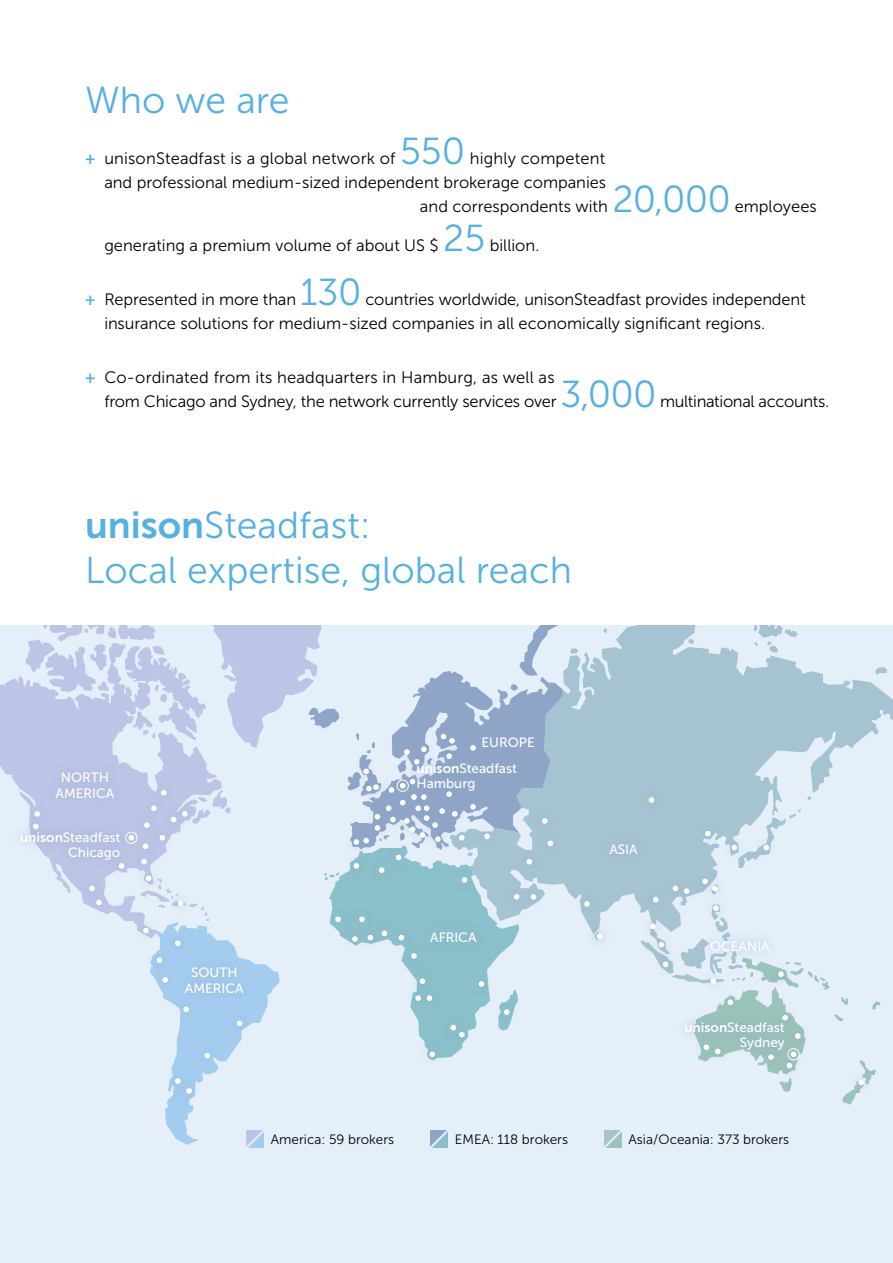
<style>
.page{position:relative;width:893px;height:1263px;background:#fff}
.page>*{position:absolute;margin:0;border:0;box-sizing:border-box;transform-origin:0 0}
.t1{font:37.5px/45px "Museo Sans 300";color:#56b0e1}
.t2{font:16.5px/24px "Museo Sans 300";letter-spacing:-.005em;color:#000;text-align:right}
.t3{font:13.5px/15px "Museo Sans 500";color:#fff;text-align:center}
.t4{font:13.5px "Museo Sans 300";color:#000}
.s1{font-family:"Museo Sans 700";color:#56b0e1}
.s2{font-family:"Museo Sans 700"}
</style>
<div class="page">
<div style="left:0;top:625px;width:893px;height:638px;background:#e4effa"></div>
<svg style="left:604px;top:1131px;width:17px;height:17px"></svg>
<svg style="left:578px;top:625px;width:315px;height:110px;fill:#a6c3d1"></svg>
<svg style="left:875px;top:667px;width:12px;height:8px"></svg>
<svg style="left:754px;top:625px;width:44px;height:28px"></svg>
<svg style="left:688px;top:639px;width:6px;height:5px"></svg>
<svg style="left:603px;top:628px;width:4px;height:5px"></svg>
<svg style="left:0;top:676px;width:26px;height:122px;fill:#bcc5e6"></svg>
<div style="left:23px;top:724px;width:850px;height:379px;background:#8ea5c8;opacity:.7"></div>
<svg style="left:584px;top:901px;width:6px;height:6px"></svg>
<svg style="left:705px;top:831px;width:6px;height:5px"></svg>
<svg style="left:730px;top:809px;width:71px;height:59px"></svg>
<svg style="left:595px;top:932px;width:7px;height:8px"></svg>
<svg style="left:649px;top:797px;width:5px;height:6px"></svg>
<svg style="left:641px;top:878px;width:240px;height:226px"></svg>
<svg style="left:26px;top:625px;width:552px;height:523px"></svg>
<div style="left:125px;top:832px;width:13px;height:12px;border:1px solid #fff;border-radius:50%"></div>
<div style="left:787px;top:1048px;width:13px;height:12px;border:1px solid #fff;border-radius:50%"></div>
<div style="left:397px;top:780px;width:12px;height:12px;border:1px solid #fff;border-radius:50%"></div>
<div style="left:12px;top:823px;width:117px;height:46px;background:#8ea5c8;opacity:.7"></div>
<div style="left:408px;top:754px;width:117px;height:46px;background:#8ea5c8"></div>
<div style="left:676px;top:1013px;width:118px;height:46px;background:#8ea5c8;opacity:.7"></div>
<h1 class="t1" style="left:85px;top:78px;width:206px">Who we are</h1>
<h1 class="t1" style="left:400px;top:129px;width:67px">550</h1>
<p class="t2" style="left:85px;top:147px;width:312px"><span class="s1">+</span> unisonSteadfast is a global network of</p>
<p class="t2" style="left:104px;top:147px;width:505px">highly competent<br>and professional medium-sized independent brokerage companies and correspondents with</p>
<h1 class="t1" style="left:612px;top:177px;width:120px">20,000</h1>
<p class="t2" style="left:735px;top:195px;width:84px">employees</p>
<h1 class="t1" style="left:443px;top:216px;width:44px">25</h1>
<p class="t2" style="left:104px;top:234px;width:336px">generating a premium volume of about US $</p>
<p class="t2" style="left:490px;top:234px;width:51px">billion.</p>
<h1 class="t1" style="left:300px;top:270px;width:63px">130</h1>
<p class="t2" style="left:104px;top:288px;width:703px;text-align:left;text-indent:261px">countries worldwide, unisonSteadfast provides independent insurance solutions for medium-sized companies in all economically significant regions.</p>
<p class="t2" style="left:85px;top:366px;width:473px"><span class="s1">+</span> Co-ordinated from its headquarters in Hamburg, as well as from Chicago and Sydney, the network currently services over</p>
<h1 class="t1" style="left:561px;top:372px;width:98px">3,000</h1>
<p class="t2" style="left:85px;top:288px;width:213px"><span class="s1">+</span> Represented in more than</p>
<p class="t2" style="left:660px;top:390px;width:171px">multinational accounts.</p>
<h1 class="t1" style="left:85px;top:503px;width:488px"><span class="s2">unison</span>Steadfast:<br>Local expertise, global reach</h1>
<p class="t3" style="left:56px;top:769px;width:60px;line-height:15.8px">NORTH<br>AMERICA</p>
<p class="t3" style="left:20px;top:830px;width:102px;text-align:right"><span class="s2">unison</span>Steadfast<br>Chicago</p>
<p class="t3" style="left:185px;top:965px;width:60px;line-height:15.8px">SOUTH<br>AMERICA</p>
<p class="t3" style="left:482px;top:734px;width:55px">EUROPE</p>
<p class="t3" style="left:416px;top:761px;width:102px;text-align:left"><span class="s2">unison</span>Steadfast<br>Hamburg</p>
<p class="t3" style="left:430px;top:930px;width:48px">AFRICA</p>
<p class="t3" style="left:609px;top:842px;width:30px">ASIA</p>
<p class="t3" style="left:710px;top:938px;width:61px">OCEANIA</p>
<p class="t3" style="left:684px;top:1020px;width:102px;text-align:right"><span class="s2">unison</span>Steadfast<br>Sydney</p>
<p class="t4" style="left:271px;top:1132px;width:125px">America: 59 brokers</p>
<p class="t4" style="left:455px;top:1132px;width:115px">EMEA: 118 brokers</p>
<p class="t4" style="left:629px;top:1132px;width:162px">Asia / Oceania: 373 brokers</p>
</div>
